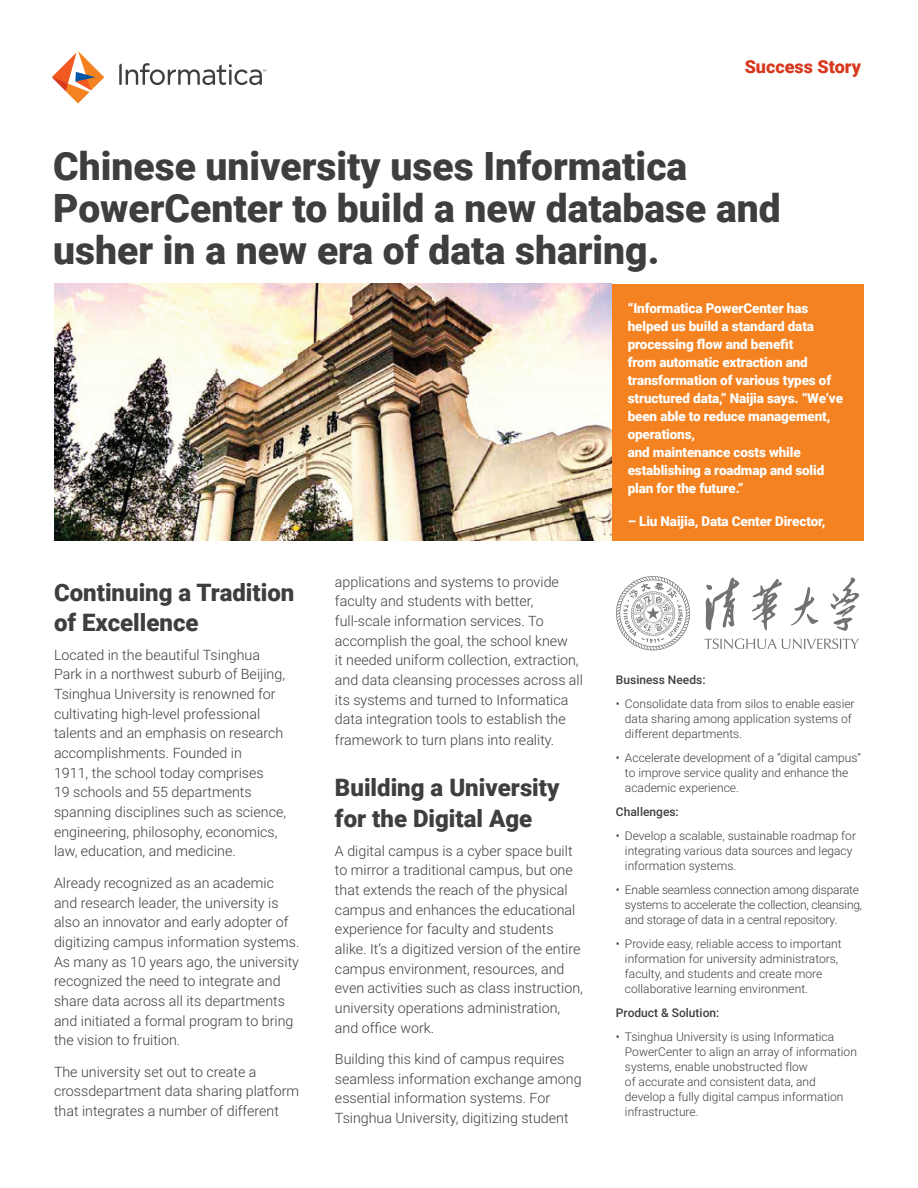
<style>
.page{position:relative;width:918px;height:1188px;background:#fff}
.page>*{position:absolute;margin:0;border:0;box-sizing:border-box;transform-origin:0 0}
.t1{font:900 39px/42px "Roboto";color:#3e3e3f}
.t2{font:900 24px/30px "Roboto";color:#3e3e3f}
.t3{font:900 18px "Roboto";color:#d8381e}
.t4{font:300 14.25px/19.6px "Roboto";color:#3e3e3f}
.t5{font:900 13.5px/18px "Roboto";letter-spacing:-.01em;color:#fff}
.t6{font:300 12px/15px "Roboto";color:#3e3e3f}
.t7{font:500 12px "Roboto";color:#3e3e3f}
</style>
<div class="page">
<svg style="left:52px;top:51px;width:52px;height:53px"></svg>
<svg style="left:119px;top:63px;width:147px;height:22px"></svg>
<div style="left:612px;top:284px;width:252px;height:256px;background:#f58220"></div>
<img style="left:54px;top:284px;width:558px;height:256px">
<svg style="left:616px;top:576px;width:74px;height:74px"></svg>
<svg style="left:706px;top:577px;width:153px;height:54px"></svg>
<svg style="left:704px;top:639px;width:155px;height:10px"></svg>
<p class="t3" style="left:745px;top:54px;width:118px">Success Story</p>
<h1 class="t1" style="left:53px;top:143px;width:729px">Chinese university uses Informatica<br>PowerCenter to build a new database and usher in a new era of data sharing.</h1>
<h2 class="t2" style="left:54px;top:577px;width:242px">Continuing a Tradition of Excellence</h2>
<p class="t4" style="left:54px;top:644px;width:234px">Located in the beautiful Tsinghua Park in a northwest suburb of Beijing, Tsinghua University is renowned for cultivating high-level professional talents and an emphasis on research accomplishments. Founded in<br>1911, the school today comprises<br>19 schools and 55 departments spanning disciplines such as science, engineering, philosophy, economics, law, education, and medicine.</p>
<p class="t4" style="left:54px;top:873px;width:247px">Already recognized as an academic and research leader, the university is also an innovator and early adopter of digitizing campus information systems.<br>As many as 10 years ago, the university recognized the need to integrate and share data across all its departments and initiated a formal program to bring the vision to fruition.</p>
<p class="t4" style="left:54px;top:1061px;width:247px">The university set out to create a crossdepartment data sharing platform that integrates a number of different</p>
<p class="t4" style="left:335px;top:571px;width:250px">applications and systems to provide faculty and students with better, full-scale information services. To accomplish the goal, the school knew<br>it needed uniform collection, extraction, and data cleansing processes across all its systems and turned to Informatica data integration tools to establish the framework to turn plans into reality.</p>
<h2 class="t2" style="left:335px;top:771px;width:226px;line-height:30.8px">Building a University for the Digital Age</h2>
<p class="t4" style="left:335px;top:840px;width:249px">A digital campus is a cyber space built to mirror a traditional campus, but one that extends the reach of the physical campus and enhances the educational experience for faculty and students alike. It’s a digitized version of the entire campus environment, resources, and even activities such as class instruction, university operations administration, and office work.</p>
<p class="t4" style="left:335px;top:1049px;width:248px">Building this kind of campus requires seamless information exchange among essential information systems. For Tsinghua University, digitizing student</p>
<p class="t5" style="left:628px;top:298px;width:217px">“Informatica PowerCenter has helped us build a standard data processing flow and benefit<br>from automatic extraction and transformation of various types of structured data,” Naijia says. “We’ve been able to reduce management, operations,<br>and maintenance costs while establishing a roadmap and solid plan for the future.”</p>
<p class="t5" style="left:628px;top:511px;width:199px">– Liu Naijia, Data Center Director,</p>
<p class="t7" style="left:616px;top:672px;width:91px">Business Needs:</p>
<p class="t6" style="left:625px;top:696px;width:231px;text-indent:-9px">• Consolidate data from silos to enable easier data sharing among application systems of different departments.</p>
<p class="t6" style="left:625px;top:750px;width:238px;text-indent:-9px">• Accelerate development of a “digital campus” to improve service quality and enhance the academic experience.</p>
<p class="t7" style="left:616px;top:804px;width:64px">Challenges:</p>
<p class="t6" style="left:625px;top:828px;width:233px;text-indent:-9px">• Develop a scalable, sustainable roadmap for integrating various data sources and legacy information systems.</p>
<p class="t6" style="left:625px;top:882px;width:239px;text-indent:-9px">• Enable seamless connection among disparate systems to accelerate the collection, cleansing, and storage of data in a central repository.</p>
<p class="t6" style="left:625px;top:936px;width:218px;text-indent:-9px">• Provide easy, reliable access to important information for university administrators, faculty, and students and create more collaborative learning environment.</p>
<p class="t7" style="left:616px;top:1005px;width:105px">Product &amp; Solution:</p>
<p class="t6" style="left:625px;top:1029px;width:233px;text-indent:-9px">• Tsinghua University is using Informatica PowerCenter to align an array of information systems, enable unobstructed flow<br>of accurate and consistent data, and develop a fully digital campus information infrastructure.</p>
</div>
